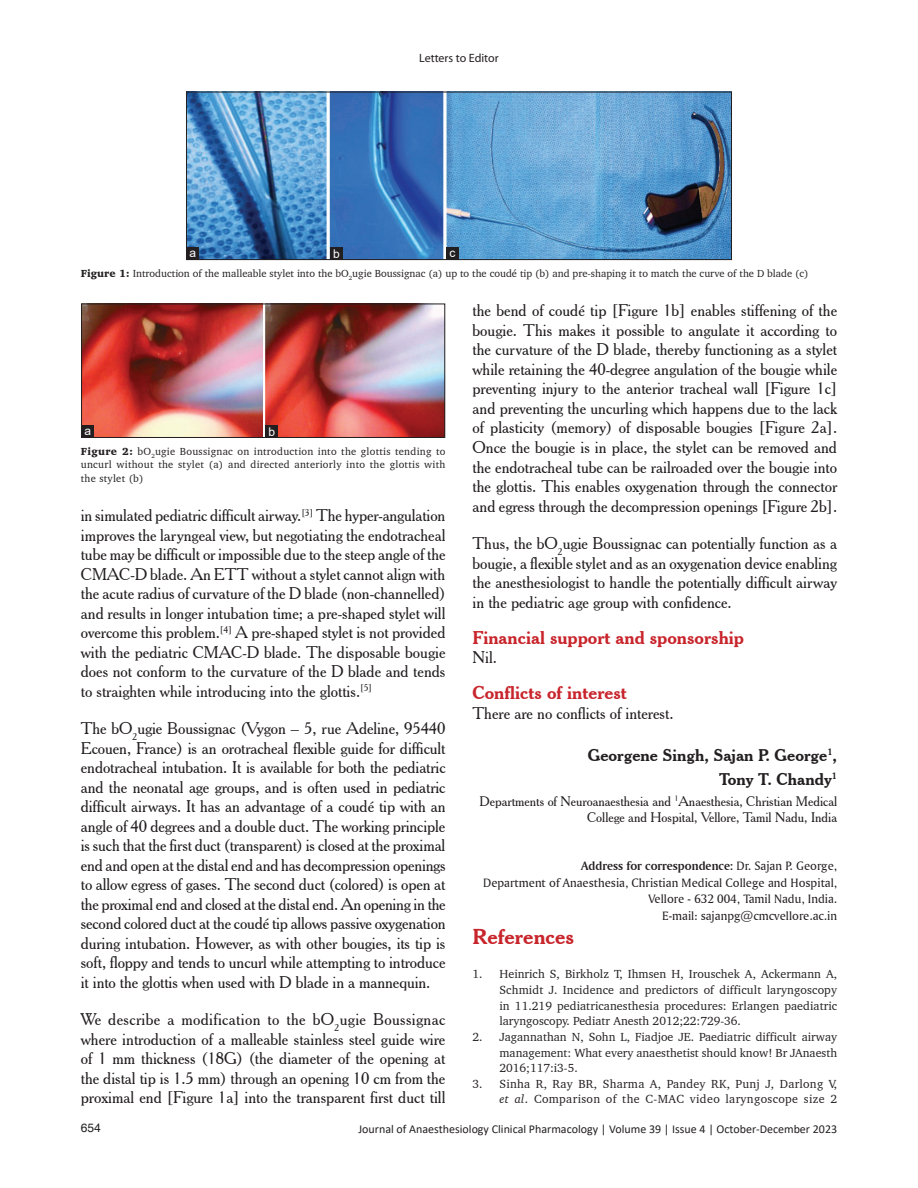
<style>
.page{position:relative;width:918px;height:1188px;background:#fff}
.page>*{position:absolute;margin:0;border:0;box-sizing:border-box;transform-origin:0 0}
.t1{font:700 21px "Cheltenham BT";color:#c8242b}
.t2{font:700 18px "Cheltenham BT";color:#c8242b}
.TX{font:16.5px/19.5px "Cheltenham BT";color:#231f20;text-align:justify}
.AU{font:700 16.5px/24px "Cheltenham BT";color:#231f20;text-align:right}
.AFF{font:13.5px/16.5px "Cheltenham BT";color:#231f20;text-align:right}
.ADD{font:12.75px/16.6px "Amerigo BT Roman A";color:#231f20;text-align:right}
.REF{font:12px/15.6px "Charter BT";color:#231f20;text-align:justify}
.REF-2{font:12px/15.6px "Charter BT";letter-spacing:.03em;color:#231f20;text-align:right}
.t3{font:12px "Calibri";color:#231f20}
.t4{font:12px "Myriad";color:#231f20}
.LABEL{font:12px "Arial";color:#fff}
.t5{font:12px "Helvetica";color:#231f20}
.FGC{font:10.5px/13.6px "Charter BT";color:#231f20;text-align:justify}
.s1{font-weight:900}
.s2{font-family:"Amerigo BT Bold A"}
.s3{font-style:italic}
</style>
<div class="page">
<img style="left:188px;top:94px;width:542px;height:164px">
<div style="left:186px;top:92px;width:546px;height:168px;border:1px solid #231f20"></div>
<div style="left:446px;top:247px;width:13px;height:13px;background:#231f20"></div>
<div style="left:330px;top:247px;width:13px;height:13px;background:#231f20"></div>
<div style="left:186px;top:247px;width:13px;height:13px;background:#231f20"></div>
<img style="left:83px;top:306px;width:360px;height:130px">
<div style="left:81px;top:304px;width:364px;height:134px;border:1px solid #231f20"></div>
<div style="left:265px;top:425px;width:13px;height:13px;background:#231f20"></div>
<div style="left:81px;top:425px;width:13px;height:13px;background:#231f20"></div>
<p class="t4" style="left:419px;top:52px;width:81px">Letters to Editor</p>
<p class="LABEL" style="left:189px;top:244px;width:8px">a</p>
<p class="LABEL" style="left:333px;top:245px;width:8px">b</p>
<p class="LABEL" style="left:450px;top:244px;width:7px">c</p>
<p class="FGC" style="left:81px;top:266px;width:729px"><span class="s1">Figure 1:</span> Introduction of the malleable stylet into the bO<sub>2</sub>ugie Boussignac (a) up to the coudé tip (b) and pre‑shaping it to match the curve of the D blade (c)</p>
<p class="LABEL" style="left:84px;top:422px;width:8px">a</p>
<p class="LABEL" style="left:268px;top:423px;width:8px">b</p>
<p class="FGC" style="left:81px;top:444px;width:366px"><span class="s1">Figure 2:</span> bO<sub>2</sub>ugie Boussignac on introduction into the glottis tending to uncurl without the stylet (a) and directed anteriorly into the glottis with the stylet (b)</p>
<p class="TX" style="left:81px;top:506px;width:366px">in simulated pediatric difficult airway.<sup>[3]</sup> The hyper‑angulation improves the laryngeal view, but negotiating the endotracheal tube may be difficult or impossible due to the steep angle of the CMAC‑D blade. An ETT without a stylet cannot align with the acute radius of curvature of the D blade (non‑channelled) and results in longer intubation time; a pre‑shaped stylet will overcome this problem.<sup>[4]</sup> A pre‑shaped stylet is not provided with the pediatric CMAC‑D blade. The disposable bougie does not conform to the curvature of the D blade and tends to straighten while introducing into the glottis.<sup>[5]</sup></p>
<p class="TX" style="left:81px;top:719px;width:366px">The bO<sub>2</sub>ugie Boussignac (Vygon – 5, rue Adeline, 95440<br>Ecouen, France) is an orotracheal flexible guide for difficult endotracheal intubation. It is available for both the pediatric and the neonatal age groups, and is often used in pediatric difficult airways. It has an advantage of a coudé tip with an angle of 40 degrees and a double duct. The working principle is such that the first duct (transparent) is closed at the proximal end and open at the distal end and has decompression openings to allow egress of gases. The second duct (colored) is open at the proximal end and closed at the distal end. An opening in the second colored duct at the coudé tip allows passive oxygenation during intubation. However, as with other bougies, its tip is soft, floppy and tends to uncurl while attempting to introduce it into the glottis when used with D blade in a mannequin.</p>
<p class="TX" style="left:81px;top:1010px;width:366px">We describe a modification to the bO<sub>2</sub>ugie Boussignac where introduction of a malleable stainless steel guide wire of 1 mm thickness (18G) (the diameter of the opening at the distal tip is 1.5 mm) through an opening 10 cm from the proximal end [Figure 1a] into the transparent first duct till</p>
<p class="TX" style="left:472px;top:301px;width:366px">the bend of coudé tip [Figure 1b] enables stiffening of the bougie. This makes it possible to angulate it according to the curvature of the D blade, thereby functioning as a stylet while retaining the 40‑degree angulation of the bougie while preventing injury to the anterior tracheal wall [Figure 1c] and preventing the uncurling which happens due to the lack of plasticity (memory) of disposable bougies [Figure 2a].<br>Once the bougie is in place, the stylet can be removed and the endotracheal tube can be railroaded over the bougie into the glottis. This enables oxygenation through the connector and egress through the decompression openings [Figure 2b].</p>
<p class="TX" style="left:472px;top:533px;width:366px">Thus, the bO<sub>2</sub>ugie Boussignac can potentially function as a bougie, a flexible stylet and as an oxygenation device enabling the anesthesiologist to handle the potentially difficult airway in the pediatric age group with confidence.</p>
<h2 class="t2" style="left:472px;top:626px;width:273px">Financial support and sponsorship</h2>
<p class="TX" style="left:472px;top:648px;width:26px">Nil.</p>
<h2 class="t2" style="left:472px;top:682px;width:156px">Conflicts of interest</h2>
<p class="TX" style="left:472px;top:703px;width:203px">There are no conflicts of interest.</p>
<p class="AU" style="left:588px;top:743px;width:251px">Georgene Singh, Sajan P. George<sup>1</sup>,<br>Tony T. Chandy<sup>1</sup></p>
<p class="AFF" style="left:480px;top:793px;width:359px">Departments of Neuroanaesthesia and <sup>1</sup>Anaesthesia, Christian Medical<br>College and Hospital, Vellore, Tamil Nadu, India</p>
<p class="ADD" style="left:483px;top:857px;width:356px"><span class="s2">Address for correspondence:</span> Dr. Sajan P. George,<br>Department of Anaesthesia, Christian Medical College and Hospital, Vellore ‑ 632 004, Tamil Nadu, India.<br>E‑mail: sajanpg@cmcvellore.ac.in</p>
<h1 class="t1" style="left:472px;top:923px;width:103px">References</h1>
<p class="REF" style="left:500px;top:966px;width:339px;text-indent:-27px">1. Heinrich S, Birkholz T, Ihmsen H, Irouschek A, Ackermann A, Schmidt J. Incidence and predictors of difficult laryngoscopy in 11.219 pediatricanesthesia procedures: Erlangen paediatric laryngoscopy. Pediatr Anesth 2012;22:729‑36.</p>
<p class="REF" style="left:500px;top:1029px;width:339px;text-indent:-27px">2. Jagannathan N, Sohn L, Fiadjoe JE. Paediatric difficult airway management: What every anaesthetist should know! Br JAnaesth 2016;117:i3‑5.</p>
<p class="REF-2" style="left:472px;top:1076px;width:366px">3. Sinha R, Ray BR, Sharma A, Pandey RK, Punj J, Darlong V, <span class="s3">et al</span>. Comparison of the C‑MAC video laryngoscope size 2</p>
<p class="t5" style="left:81px;top:1121px;width:22px">654</p>
<p class="t3" style="left:358px;top:1120px;width:480px">Journal of Anaesthesiology Clinical Pharmacology | Volume 39 | Issue 4 | October‑December 2023</p>
</div>
